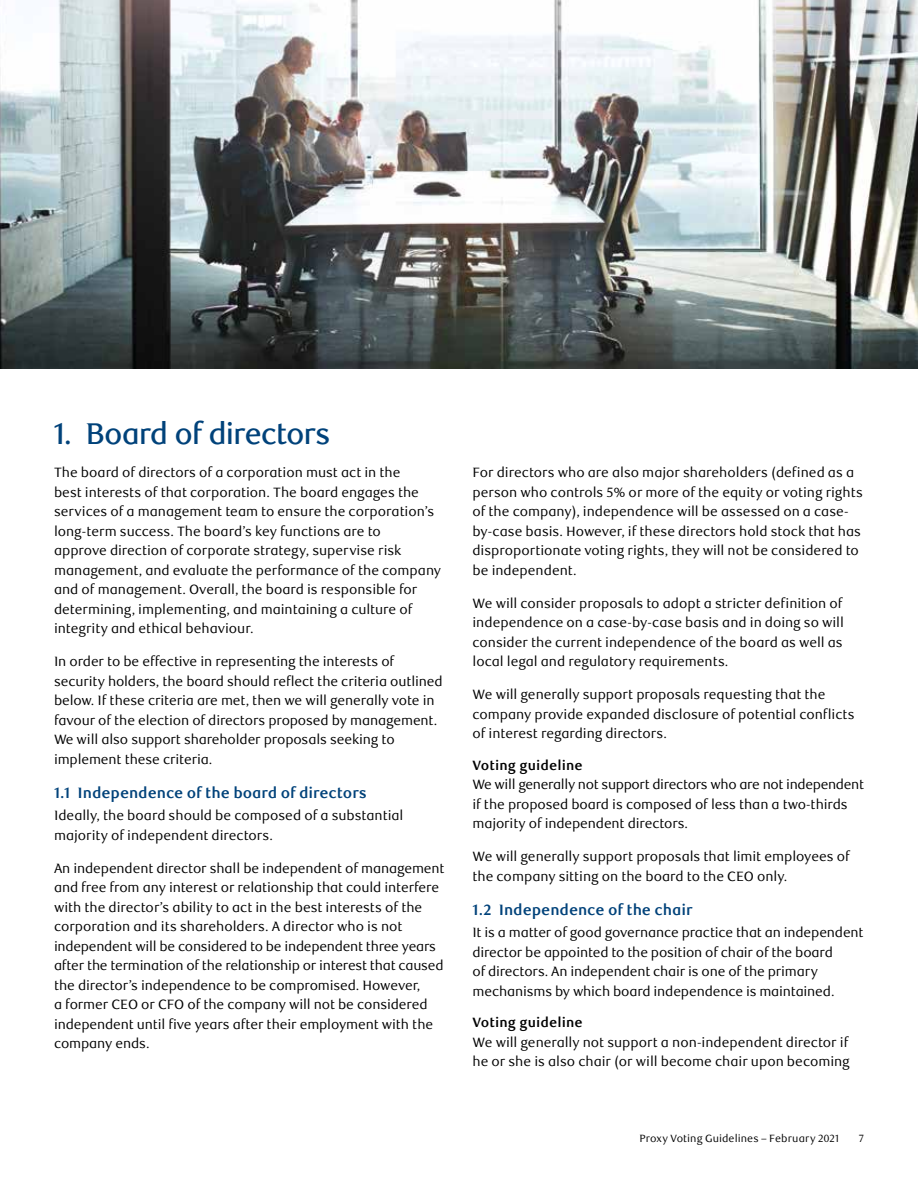
<style>
.page{position:relative;width:918px;height:1188px;background:#fff}
.page>*{position:absolute;margin:0;border:0;box-sizing:border-box;transform-origin:0 0}
.Primary_Headline{font:500 30px "RBC Display";letter-spacing:-.015em;color:#00427a}
.Subhead{font:700 15px "RBC Text";letter-spacing:-.005em;color:#00427a}
.Body{font:13.5px/19.5px "RBC Text";letter-spacing:-.01em;color:#000}
.Sub-subhead{font:700 13.5px "RBC Text";letter-spacing:.01em;color:#000}
.t1{font:10.5px "RBC Text";letter-spacing:.005em;color:#000}
</style>
<div class="page">
<img style="left:0;top:0;width:918px;height:369px">
<p class="Primary_Headline" style="left:54px;top:417px;width:278px">1. Board of directors</p>
<p class="Body" style="left:54px;top:463px;width:389px">The board of directors of a corporation must act in the<br>best interests of that corporation. The board engages the services of a management team to ensure the corporation’s long-term success. The board’s key functions are to<br>approve direction of corporate strategy, supervise risk management, and evaluate the performance of the company and of management. Overall, the board is responsible for determining, implementing, and maintaining a culture of integrity and ethical behaviour.</p>
<p class="Body" style="left:54px;top:652px;width:390px">In order to be effective in representing the interests of security holders, the board should reflect the criteria outlined below. If these criteria are met, then we will generally vote in favour of the election of directors proposed by management.<br>We will also support shareholder proposals seeking to implement these criteria.</p>
<p class="Subhead" style="left:54px;top:784px;width:314px">1.1 Independence of the board of directors</p>
<p class="Body" style="left:54px;top:806px;width:351px">Ideally, the board should be composed of a substantial majority of independent directors.</p>
<p class="Body" style="left:54px;top:859px;width:392px">An independent director shall be independent of management and free from any interest or relationship that could interfere with the director’s ability to act in the best interests of the corporation and its shareholders. A director who is not independent will be considered to be independent three years after the termination of the relationship or interest that caused the director’s independence to be compromised. However,<br>a former CEO or CFO of the company will not be considered independent until five years after their employment with the company ends.</p>
<p class="Body" style="left:472px;top:463px;width:392px">For directors who are also major shareholders (defined as a person who controls 5% or more of the equity or voting rights of the company), independence will be assessed on a case&shy;by-case basis. However, if these directors hold stock that has disproportionate voting rights, they will not be considered to be independent.</p>
<p class="Body" style="left:472px;top:594px;width:373px;text-align:justify">We will consider proposals to adopt a stricter definition of independence on a case-by-case basis and in doing so will consider the current independence of the board as well as local legal and regulatory requirements.</p>
<p class="Body" style="left:472px;top:685px;width:384px">We will generally support proposals requesting that the company provide expanded disclosure of potential conflicts of interest regarding directors.</p>
<p class="Sub-subhead" style="left:472px;top:757px;width:112px">Voting guideline</p>
<p class="Body" style="left:472px;top:775px;width:393px">We will generally not support directors who are not independent if the proposed board is composed of less than a two-thirds majority of independent directors.</p>
<p class="Body" style="left:472px;top:847px;width:379px">We will generally support proposals that limit employees of the company sitting on the board to the CEO only.</p>
<p class="Subhead" style="left:472px;top:901px;width:222px">1.2 Independence of the chair</p>
<p class="Body" style="left:472px;top:923px;width:393px">It is a matter of good governance practice that an independent director be appointed to the position of chair of the board<br>of directors. An independent chair is one of the primary mechanisms by which board independence is maintained.</p>
<p class="Sub-subhead" style="left:472px;top:1015px;width:112px">Voting guideline</p>
<p class="Body" style="left:472px;top:1033px;width:379px">We will generally not support a non-independent director if he or she is also chair (or will become chair upon becoming</p>
<p class="t1" style="left:640px;top:1132px;width:201px">Proxy Voting Guidelines – February 2021</p>
<p class="t1" style="left:859px;top:1132px;width:7px">7</p>
</div>
